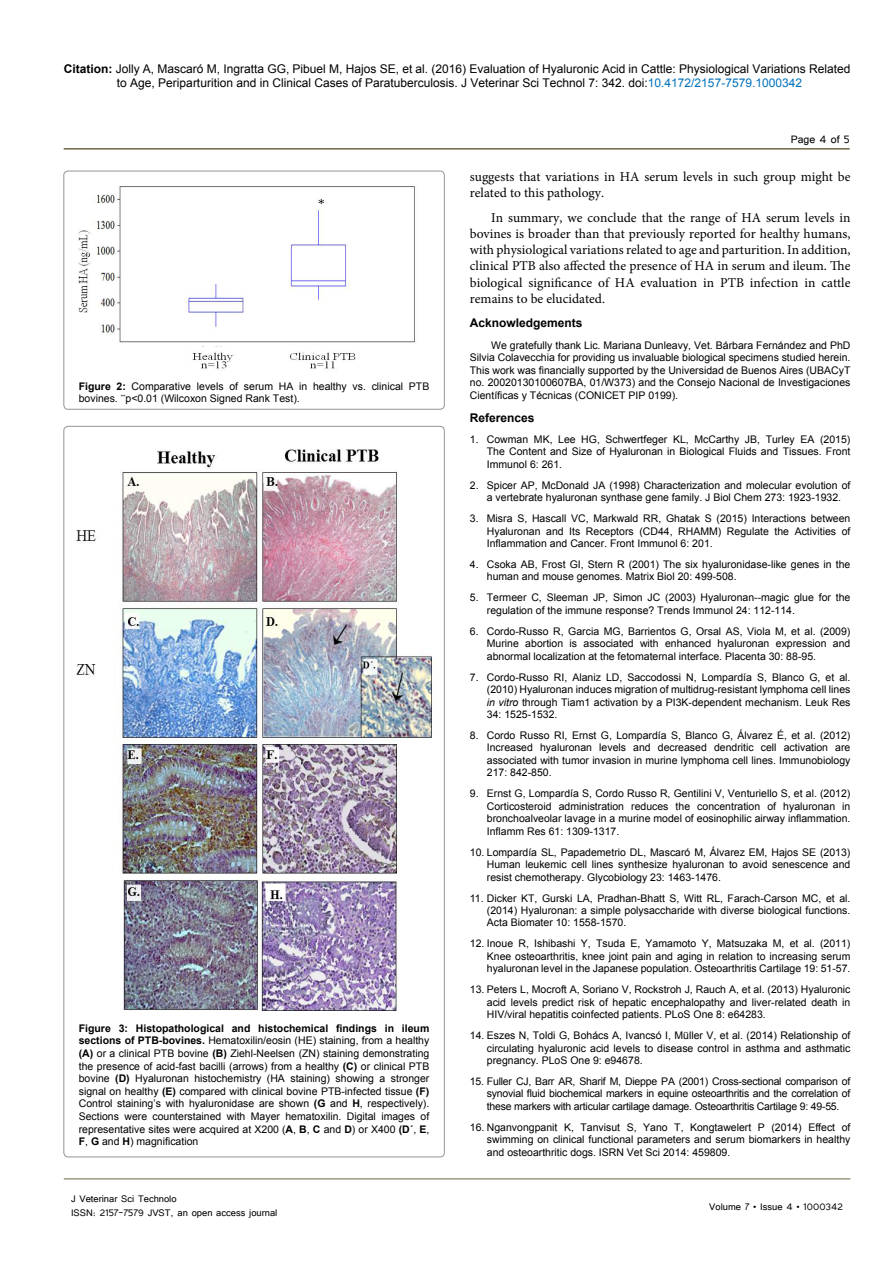
<style>
.page{position:relative;width:893px;height:1263px;background:#fff}
.page>*{position:absolute;margin:0;border:0;box-sizing:border-box;transform-origin:0 0}
.t1{font:13.5px/16.2px "Minion Pro";color:#000}
.t2{font:13.5px "Tunga";color:#000}
.t3{font:12px/14.4px "Arial";color:#000;text-align:center}
.t4{font:12px/14.4px "Tunga";color:#000}
.t5{font:700 12px "Arial";color:#000}
.t6{font:10.5px/12.5px "Arial";color:#000;text-align:justify}
.s1{font-weight:700}
.s2{color:#0072bc}
.s3{font-style:italic}
</style>
<div class="page">
<hr style="left:64px;top:148px;width:786px;height:2px;background:#726547">
<hr style="left:64px;top:1179px;width:786px;height:1px;background:#726547">
<div style="left:64px;top:171px;width:380px;height:238px;border:1px solid #939598;border-radius:4px"></div>
<img style="left:78px;top:186px;width:337px;height:183px">
<img style="left:76px;top:449px;width:360px;height:561px">
<p class="t3" style="left:64px;top:61px;width:788px"><span class="s1">Citation:</span> Jolly A, Mascaró M, Ingratta GG, Pibuel M, Hajos SE, et al. (2016) Evaluation of Hyaluronic Acid in Cattle: Physiological Variations Related to Age, Periparturition and in Clinical Cases of Paratuberculosis. J Veterinar Sci Technol 7: 342. doi:<span class="s2">10.4172/2157-7579.1000342</span></p>
<p class="t6" style="left:79px;top:380px;width:352px"><span class="s1">Figure 2:</span> Comparative levels of serum HA in healthy vs. clinical PTB bovines. <sup>**</sup>p&lt;0.01 (Wilcoxon Signed Rank Test).</p>
<p class="t6" style="left:79px;top:1022px;width:352px"><span class="s1">Figure 3: Histopathological and histochemical findings in ileum sections of PTB-bovines.</span> Hematoxilin/eosin (HE) staining, from a healthy <span class="s1">(A)</span> or a clinical PTB bovine <span class="s1">(B)</span> Ziehl-Neelsen (ZN) staining demonstrating the presence of acid-fast bacilli (arrows) from a healthy <span class="s1">(C)</span> or clinical PTB bovine <span class="s1">(D)</span> Hyaluronan histochemistry (HA staining) showing a stronger signal on healthy <span class="s1">(E)</span> compared with clinical bovine PTB-infected tissue <span class="s1">(F)<br></span>Control staining’s with hyaluronidase are shown <span class="s1">(G</span> and <span class="s1">H</span>, respectively).<br>Sections were counterstained with Mayer hematoxilin. Digital images of representative sites were acquired at X200 (<span class="s1">A</span>, <span class="s1">B</span>, <span class="s1">C</span> and <span class="s1">D</span>) or X400 <span class="s1">(D´</span>, <span class="s1">E</span>, <span class="s1">F</span>, <span class="s1">G</span> and <span class="s1">H</span>) magnification</p>
<p class="t4" style="left:71px;top:1190px;width:208px">J Veterinar Sci Technolo<br>ISSN: 2157-7579 JVST, an open access journal</p>
<p class="t2" style="left:791px;top:131px;width:61px">Page 4 of 5</p>
<p class="t1" style="left:470px;top:168px;width:382px">suggests that variations in HA serum levels in such group might be related to this pathology.</p>
<p class="t1" style="left:470px;top:209px;width:382px;text-align:justify;text-indent:21px">In summary, we conclude that the range of HA serum levels in bovines is broader than that previously reported for healthy humans, with physiological variations related to age and parturition. In addition, clinical PTB also affected the presence of HA in serum and ileum. The biological significance of HA evaluation in PTB infection in cattle remains to be elucidated.</p>
<p class="t5" style="left:470px;top:315px;width:114px">Acknowledgements</p>
<p class="t6" style="left:470px;top:339px;width:382px;text-indent:21px">We gratefully thank Lic. Mariana Dunleavy, Vet. Bárbara Fernández and PhD Silvia Colavecchia for providing us invaluable biological specimens studied herein.<br>This work was financially supported by the Universidad de Buenos Aires (UBACyT no. 20020130100607BA, 01/W373) and the Consejo Nacional de Investigaciones Científicas y Técnicas (CONICET PIP 0199).</p>
<p class="t5" style="left:470px;top:410px;width:66px">References</p>
<p class="t6" style="left:487px;top:433px;width:365px;text-indent:-17px">1. Cowman MK, Lee HG, Schwertfeger KL, McCarthy JB, Turley EA (2015)<br>The Content and Size of Hyaluronan in Biological Fluids and Tissues. Front Immunol 6: 261.</p>
<p class="t6" style="left:487px;top:479px;width:365px;text-indent:-17px">2. Spicer AP, McDonald JA (1998) Characterization and molecular evolution of a vertebrate hyaluronan synthase gene family. J Biol Chem 273: 1923-1932.</p>
<p class="t6" style="left:487px;top:512px;width:365px;text-indent:-17px">3. Misra S, Hascall VC, Markwald RR, Ghatak S (2015) Interactions between Hyaluronan and Its Receptors (CD44, RHAMM) Regulate the Activities of Inflammation and Cancer. Front Immunol 6: 201.</p>
<p class="t6" style="left:487px;top:558px;width:365px;text-indent:-17px">4. Csoka AB, Frost GI, Stern R (2001) The six hyaluronidase-like genes in the human and mouse genomes. Matrix Biol 20: 499-508.</p>
<p class="t6" style="left:487px;top:592px;width:365px;text-indent:-17px">5. Termeer C, Sleeman JP, Simon JC (2003) Hyaluronan--magic glue for the regulation of the immune response? Trends Immunol 24: 112-114.</p>
<p class="t6" style="left:487px;top:625px;width:365px;text-indent:-17px">6. Cordo-Russo R, Garcia MG, Barrientos G, Orsal AS, Viola M, et al. (2009)<br>Murine abortion is associated with enhanced hyaluronan expression and abnormal localization at the fetomaternal interface. Placenta 30: 88-95.</p>
<p class="t6" style="left:487px;top:671px;width:365px;text-indent:-17px">7. Cordo-Russo RI, Alaniz LD, Saccodossi N, Lompardía S, Blanco G, et al. (2010) Hyaluronan induces migration of multidrug-resistant lymphoma cell lines <span class="s3">in vitro</span> through Tiam1 activation by a PI3K-dependent mechanism. Leuk Res 34: 1525-1532.</p>
<p class="t6" style="left:487px;top:729px;width:365px;text-indent:-17px">8. Cordo Russo RI, Ernst G, Lompardía S, Blanco G, Álvarez É, et al. (2012)<br>Increased hyaluronan levels and decreased dendritic cell activation are associated with tumor invasion in murine lymphoma cell lines. Immunobiology 217: 842-850.</p>
<p class="t6" style="left:487px;top:787px;width:365px;text-indent:-17px">9. Ernst G, Lompardía S, Cordo Russo R, Gentilini V, Venturiello S, et al. (2012)<br>Corticosteroid administration reduces the concentration of hyaluronan in bronchoalveolar lavage in a murine model of eosinophilic airway inflammation.<br>Inflamm Res 61: 1309-1317.</p>
<p class="t6" style="left:487px;top:846px;width:365px;text-indent:-17px">10. Lompardía SL, Papademetrio DL, Mascaró M, Álvarez EM, Hajos SE (2013)<br>Human leukemic cell lines synthesize hyaluronan to avoid senescence and resist chemotherapy. Glycobiology 23: 1463-1476.</p>
<p class="t6" style="left:487px;top:892px;width:365px;text-indent:-17px">11. Dicker KT, Gurski LA, Pradhan-Bhatt S, Witt RL, Farach-Carson MC, et al. (2014) Hyaluronan: a simple polysaccharide with diverse biological functions.<br>Acta Biomater 10: 1558-1570.</p>
<p class="t6" style="left:487px;top:937px;width:365px;text-indent:-17px">12. Inoue R, Ishibashi Y, Tsuda E, Yamamoto Y, Matsuzaka M, et al. (2011)<br>Knee osteoarthritis, knee joint pain and aging in relation to increasing serum hyaluronan level in the Japanese population. Osteoarthritis Cartilage 19: 51-57.</p>
<p class="t6" style="left:487px;top:983px;width:365px;text-indent:-17px">13. Peters L, Mocroft A, Soriano V, Rockstroh J, Rauch A, et al. (2013) Hyaluronic acid levels predict risk of hepatic encephalopathy and liver-related death in HIV/viral hepatitis coinfected patients. PLoS One 8: e64283.</p>
<p class="t6" style="left:487px;top:1029px;width:365px;text-indent:-17px">14. Eszes N, Toldi G, Bohács A, Ivancsó I, Müller V, et al. (2014) Relationship of circulating hyaluronic acid levels to disease control in asthma and asthmatic pregnancy. PLoS One 9: e94678.</p>
<p class="t6" style="left:487px;top:1075px;width:365px;text-indent:-17px">15. Fuller CJ, Barr AR, Sharif M, Dieppe PA (2001) Cross-sectional comparison of synovial fluid biochemical markers in equine osteoarthritis and the correlation of these markers with articular cartilage damage. Osteoarthritis Cartilage 9: 49-55.</p>
<p class="t6" style="left:487px;top:1121px;width:365px;text-indent:-17px">16. Nganvongpanit K, Tanvisut S, Yano T, Kongtawelert P (2014) Effect of swimming on clinical functional parameters and serum biomarkers in healthy and osteoarthritic dogs. ISRN Vet Sci 2014: 459809.</p>
<p class="t4" style="left:709px;top:1199px;width:135px">Volume 7 • Issue 4 • 1000342</p>
</div>
